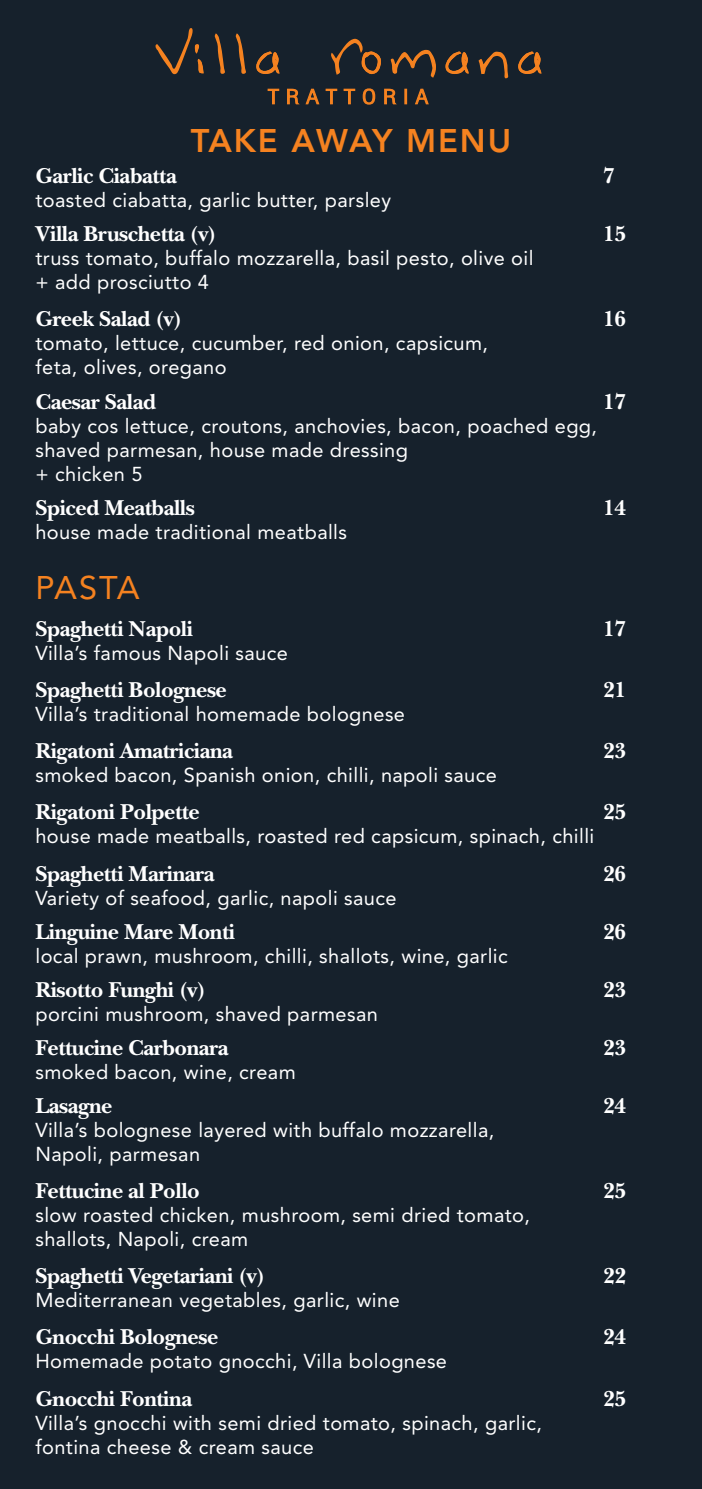
<style>
.page{position:relative;width:702px;height:1489px;background:#fff}
.page>*{position:absolute;margin:0;border:0;box-sizing:border-box;transform-origin:0 0}
.t1{font:800 32.5px "Avenir LT Std";letter-spacing:.06em;color:#f58220}
.t2{font:32.5px "Avenir LT Std";letter-spacing:.025em;color:#f58220}
.t3{font:700 22.5px "New Baskerville Std";letter-spacing:-.02em;color:#fff}
.t4{font:20px/24px "Avenir LT Std";letter-spacing:.02em;color:#fff}
</style>
<div class="page">
<div style="left:0;top:0;width:702px;height:1488px;background:#16212c"></div>
<svg style="left:214px;top:33px;width:11px;height:41px"></svg>
<svg style="left:235px;top:33px;width:11px;height:41px"></svg>
<svg style="left:256px;top:51px;width:24px;height:23px"></svg>
<svg style="left:390px;top:49px;width:46px;height:29px"></svg>
<svg style="left:445px;top:51px;width:24px;height:23px"></svg>
<svg style="left:478px;top:51px;width:31px;height:28px"></svg>
<svg style="left:518px;top:51px;width:24px;height:23px"></svg>
<svg style="left:331px;top:39px;width:50px;height:36px"></svg>
<svg style="left:155px;top:28px;width:49px;height:46px"></svg>
<svg style="left:267px;top:88px;width:13px;height:17px"></svg>
<svg style="left:287px;top:88px;width:69px;height:17px"></svg>
<svg style="left:362px;top:88px;width:14px;height:17px"></svg>
<svg style="left:384px;top:88px;width:13px;height:17px"></svg>
<div style="left:404px;top:89px;width:3px;height:15px;border:1px solid #f58220"></div>
<svg style="left:415px;top:88px;width:14px;height:17px"></svg>
<h1 class="t1" style="left:191px;top:122px;width:322px">TAKE AWAY MENU</h1>
<p class="t3" style="left:35px;top:163px;width:143px">Garlic Ciabatta</p>
<p class="t3" style="left:603px;top:163px;width:13px">7</p>
<p class="t4" style="left:35px;top:188px;width:357px">toasted ciabatta, garlic butter, parsley</p>
<p class="t3" style="left:35px;top:221px;width:182px">Villa Bruschetta (v)</p>
<p class="t3" style="left:603px;top:221px;width:24px">15</p>
<p class="t4" style="left:35px;top:246px;width:499px">truss tomato, buffalo mozzarella, basil pesto, olive oil + add prosciutto 4</p>
<p class="t3" style="left:35px;top:306px;width:148px">Greek Salad (v)</p>
<p class="t3" style="left:603px;top:306px;width:24px">16</p>
<p class="t4" style="left:35px;top:331px;width:454px">tomato, lettuce, cucumber, red onion, capsicum, feta, olives, oregano</p>
<p class="t3" style="left:35px;top:388px;width:122px">Caesar Salad</p>
<p class="t3" style="left:603px;top:388px;width:24px">17</p>
<p class="t4" style="left:35px;top:414px;width:563px">baby cos lettuce, croutons, anchovies, bacon, poached egg, shaved parmesan, house made dressing<br>+ chicken 5</p>
<p class="t3" style="left:35px;top:494px;width:161px">Spiced Meatballs</p>
<p class="t3" style="left:603px;top:494px;width:24px">14</p>
<p class="t4" style="left:35px;top:520px;width:313px">house made traditional meatballs</p>
<h1 class="t2" style="left:35px;top:568px;width:106px">PASTA</h1>
<p class="t3" style="left:35px;top:615px;width:159px">Spaghetti Napoli</p>
<p class="t3" style="left:603px;top:615px;width:24px">17</p>
<p class="t4" style="left:35px;top:641px;width:254px">Villa’s famous Napoli sauce</p>
<p class="t3" style="left:35px;top:676px;width:193px">Spaghetti Bolognese</p>
<p class="t3" style="left:603px;top:676px;width:24px">21</p>
<p class="t4" style="left:35px;top:702px;width:371px">Villa’s traditional homemade bolognese</p>
<p class="t3" style="left:35px;top:737px;width:199px">Rigatoni Amatriciana</p>
<p class="t3" style="left:603px;top:737px;width:24px">23</p>
<p class="t4" style="left:35px;top:763px;width:463px">smoked bacon, Spanish onion, chilli, napoli sauce</p>
<p class="t3" style="left:35px;top:799px;width:166px">Rigatoni Polpette</p>
<p class="t3" style="left:603px;top:799px;width:24px">25</p>
<p class="t4" style="left:35px;top:824px;width:560px">house made meatballs, roasted red capsicum, spinach, chilli</p>
<p class="t3" style="left:35px;top:860px;width:181px">Spaghetti Marinara</p>
<p class="t3" style="left:603px;top:860px;width:24px">26</p>
<p class="t4" style="left:35px;top:885px;width:363px">Variety of seafood, garlic, napoli sauce</p>
<p class="t3" style="left:35px;top:918px;width:201px">Linguine Mare Monti</p>
<p class="t3" style="left:603px;top:918px;width:24px">26</p>
<p class="t4" style="left:35px;top:943px;width:474px">local prawn, mushroom, chilli, shallots, wine, garlic</p>
<p class="t3" style="left:35px;top:976px;width:172px">Risotto Funghi (v)</p>
<p class="t3" style="left:603px;top:976px;width:24px">23</p>
<p class="t4" style="left:35px;top:1001px;width:344px">porcini mushroom, shaved parmesan</p>
<p class="t3" style="left:35px;top:1034px;width:195px">Fettucine Carbonara</p>
<p class="t3" style="left:603px;top:1034px;width:24px">23</p>
<p class="t4" style="left:35px;top:1060px;width:262px">smoked bacon, wine, cream</p>
<p class="t3" style="left:35px;top:1092px;width:78px">Lasagne</p>
<p class="t3" style="left:603px;top:1092px;width:24px">24</p>
<p class="t4" style="left:35px;top:1118px;width:460px">Villa’s bolognese layered with buffalo mozzarella,<br>Napoli, parmesan</p>
<p class="t3" style="left:35px;top:1177px;width:166px">Fettucine al Pollo</p>
<p class="t3" style="left:603px;top:1177px;width:24px">25</p>
<p class="t4" style="left:35px;top:1203px;width:496px">slow roasted chicken, mushroom, semi dried tomato, shallots, Napoli, cream</p>
<p class="t3" style="left:35px;top:1262px;width:231px">Spaghetti Vegetariani (v)</p>
<p class="t3" style="left:603px;top:1262px;width:24px">22</p>
<p class="t4" style="left:35px;top:1288px;width:366px">Mediterranean vegetables, garlic, wine</p>
<p class="t3" style="left:35px;top:1323px;width:184px">Gnocchi Bolognese</p>
<p class="t3" style="left:603px;top:1323px;width:24px">24</p>
<p class="t4" style="left:35px;top:1349px;width:413px">Homemade potato gnocchi, Villa bolognese</p>
<p class="t3" style="left:35px;top:1384px;width:158px">Gnocchi Fontina</p>
<p class="t3" style="left:603px;top:1384px;width:24px">25</p>
<p class="t4" style="left:35px;top:1410px;width:508px">Villa’s gnocchi with semi dried tomato, spinach, garlic, fontina cheese &amp; cream sauce</p>
</div>
